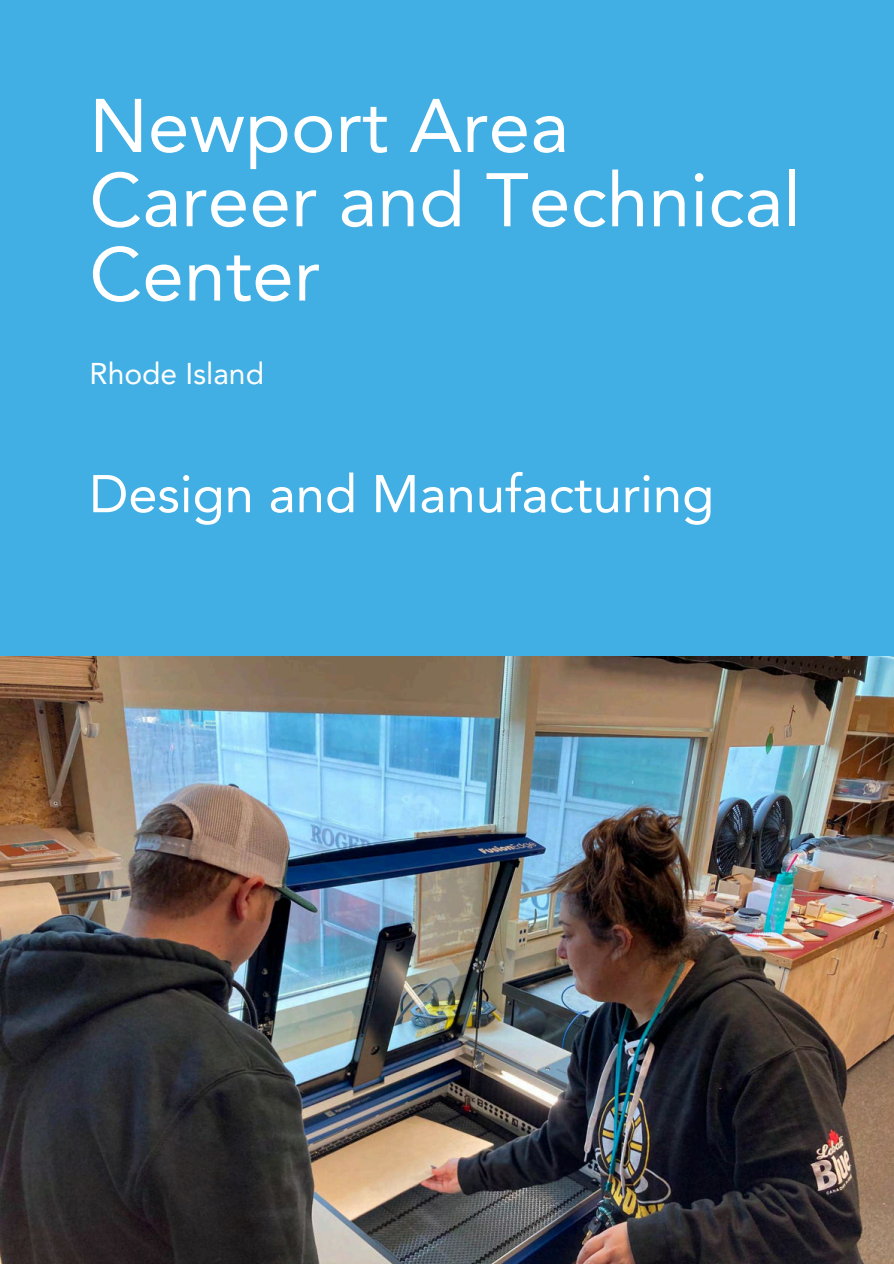
<style>
.page{position:relative;width:894px;height:1264px;background:#fff}
.page>*{position:absolute;margin:0;border:0;box-sizing:border-box;transform-origin:0 0}
.t1{font:75px/74.2px "Avenir LT Pro";color:#fff}
.t2{font:52.5px "Avenir LT Pro";color:#fff}
.t3{font:30px "Avenir LT Pro";color:#fff}
</style>
<div class="page">
<div style="left:0;top:0;width:893px;height:1263px;background:#42afe4"></div>
<img style="left:0;top:656px;width:893px;height:607px">
<p class="t1" style="left:89px;top:88px;width:713px">Newport Area<br>Career and Technical<br>Center</p>
<p class="t3" style="left:89px;top:355px;width:176px">Rhode Island</p>
<p class="t2" style="left:89px;top:462px;width:626px">Design and Manufacturing</p>
</div>
